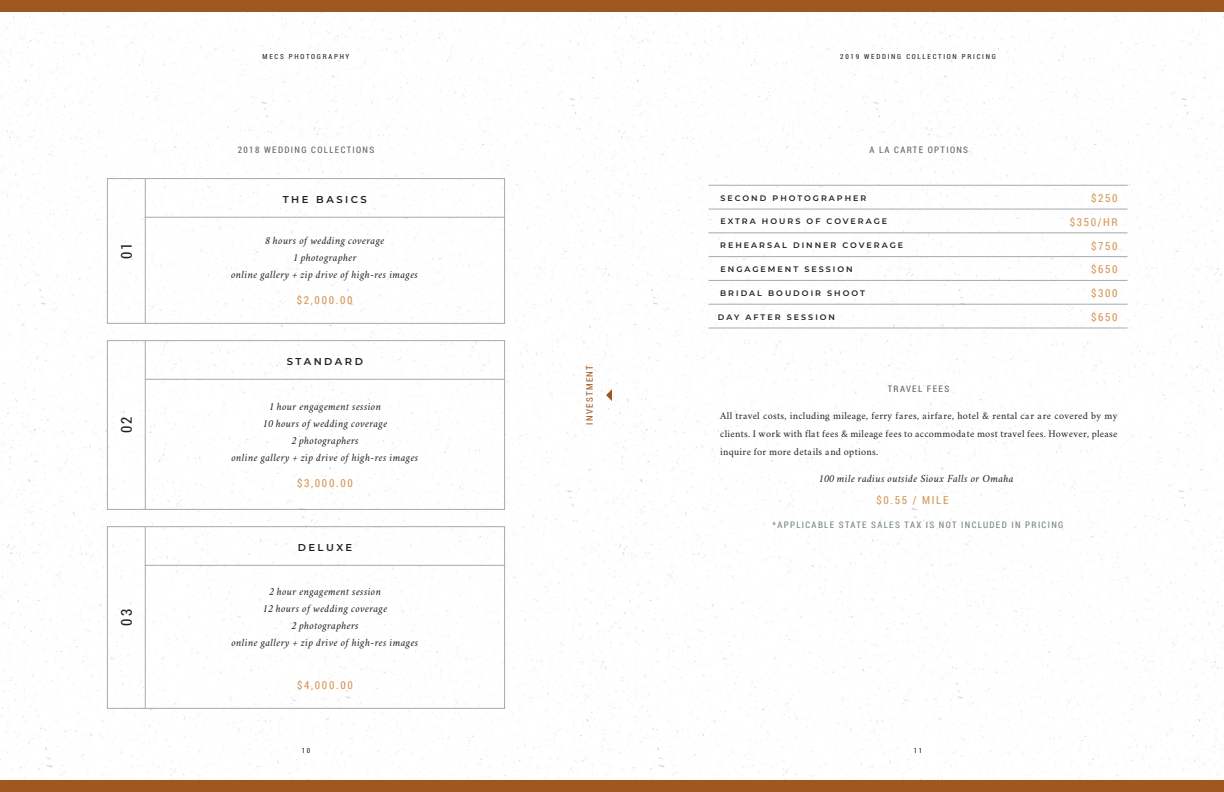
<style>
.page{position:relative;width:1224px;height:792px;background:#fff}
.page>*{position:absolute;margin:0;border:0;box-sizing:border-box;transform-origin:0 0}
.t1{font:15px "Roboto Condensed";color:#231f20}
.t2{font:italic 11px/17px "Crimson";letter-spacing:.03em;color:#231f20;text-align:center}
.t3{font:11px "Roboto Condensed";letter-spacing:.15em;color:#d59857}
.t4{font:10px/18px "Crimson";letter-spacing:.03em;color:#231f20;text-align:justify}
.t5{font:600 10px "Montserrat";letter-spacing:.25em;color:#231f20}
.t6{font:9px "Roboto Condensed";letter-spacing:.15em;color:#636366}
.t7{font:9px "Roboto Condensed";letter-spacing:.15em;color:#758578}
.t8{font:9px "Roboto Condensed";letter-spacing:.15em;color:#9f561f}
.t9{font:600 8px "Montserrat";letter-spacing:.25em;color:#231f20}
.t10{font:7px "Roboto Condensed";letter-spacing:.25em;color:#231f20}
</style>
<div class="page">
<img style="left:613px;top:11px;width:611px;height:770px">
<div style="left:107px;top:178px;width:398px;height:145px;border:1px solid #a8a9ad"></div>
<hr style="left:145px;top:179px;width:1px;height:144px;background:#a8a9ad">
<hr style="left:145px;top:217px;width:360px;height:1px;background:#a8a9ad">
<div style="left:107px;top:527px;width:398px;height:181px;border:1px solid #a8a9ad"></div>
<hr style="left:145px;top:527px;width:1px;height:181px;background:#a8a9ad">
<hr style="left:145px;top:565px;width:360px;height:1px;background:#a8a9ad">
<div style="left:107px;top:340px;width:398px;height:170px;border:1px solid #a8a9ad"></div>
<hr style="left:145px;top:341px;width:1px;height:169px;background:#a8a9ad">
<hr style="left:145px;top:379px;width:360px;height:1px;background:#a8a9ad">
<hr style="left:708px;top:209px;width:420px;height:1px;background:#a8a9ad">
<hr style="left:708px;top:233px;width:420px;height:1px;background:#a8a9ad">
<hr style="left:708px;top:256px;width:420px;height:1px;background:#a8a9ad">
<hr style="left:708px;top:280px;width:420px;height:1px;background:#a8a9ad">
<hr style="left:708px;top:304px;width:420px;height:1px;background:#a8a9ad">
<hr style="left:708px;top:328px;width:420px;height:1px;background:#a8a9ad">
<hr style="left:708px;top:185px;width:420px;height:1px;background:#a8a9ad">
<svg style="left:606px;top:389px;width:6px;height:12px"></svg>
<div style="left:0;top:0;width:1224px;height:11px;background:#9f561f"></div>
<div style="left:0;top:781px;width:1224px;height:11px;background:#9f561f"></div>
<p class="t1" style="left:116px;top:259px;width:18px;rotate:-90deg">01</p>
<p class="t1" style="left:116px;top:433px;width:18px;rotate:-90deg">02</p>
<p class="t1" style="left:116px;top:626px;width:18px;rotate:-90deg">03</p>
<p class="t10" style="left:263px;top:52px;width:88px">MECS PHOTOGRAPHY</p>
<p class="t10" style="left:840px;top:52px;width:157px">2019 WEDDING COLLECTION PRICING</p>
<p class="t6" style="left:238px;top:143px;width:138px">2018 WEDDING COLLECTIONS</p>
<p class="t6" style="left:869px;top:143px;width:100px">A LA CARTE OPTIONS</p>
<p class="t5" style="left:283px;top:192px;width:86px">THE BASICS</p>
<p class="t2" style="left:265px;top:232px;width:121px">8 hours of wedding coverage</p>
<p class="t2" style="left:231px;top:249px;width:188px">1 photographer<br>online gallery + zip drive of high-res images</p>
<p class="t3" style="left:297px;top:293px;width:57px">$2,000.00</p>
<p class="t5" style="left:287px;top:354px;width:78px">STANDARD</p>
<p class="t2" style="left:269px;top:398px;width:114px">1 hour engagement session</p>
<p class="t2" style="left:263px;top:415px;width:126px">10 hours of wedding coverage</p>
<p class="t2" style="left:291px;top:432px;width:69px">2 photographers</p>
<p class="t2" style="left:232px;top:449px;width:188px">online gallery + zip drive of high-res images</p>
<p class="t3" style="left:297px;top:475px;width:57px">$3,000.00</p>
<p class="t5" style="left:298px;top:540px;width:56px">DELUXE</p>
<p class="t2" style="left:269px;top:583px;width:114px">2 hour engagement session</p>
<p class="t2" style="left:263px;top:600px;width:126px">12 hours of wedding coverage</p>
<p class="t2" style="left:291px;top:617px;width:69px">2 photographers</p>
<p class="t2" style="left:232px;top:634px;width:188px">online gallery + zip drive of high-res images</p>
<p class="t3" style="left:297px;top:677px;width:57px">$4,000.00</p>
<p class="t8" style="left:583px;top:425px;width:61px;rotate:-90deg">INVESTMENT</p>
<p class="t9" style="left:721px;top:192px;width:147px">SECOND PHOTOGRAPHER</p>
<p class="t3" style="left:1091px;top:190px;width:28px">$250</p>
<p class="t9" style="left:721px;top:216px;width:168px">EXTRA HOURS OF COVERAGE</p>
<p class="t3" style="left:1070px;top:214px;width:50px">$350/HR</p>
<p class="t3" style="left:1091px;top:238px;width:28px">$750</p>
<p class="t3" style="left:1091px;top:262px;width:28px">$650</p>
<p class="t9" style="left:720px;top:240px;width:185px">REHEARSAL DINNER COVERAGE</p>
<p class="t9" style="left:721px;top:264px;width:134px">ENGAGEMENT SESSION</p>
<p class="t9" style="left:720px;top:287px;width:146px">BRIDAL BOUDOIR SHOOT</p>
<p class="t9" style="left:718px;top:311px;width:119px">DAY AFTER SESSION</p>
<p class="t3" style="left:1091px;top:286px;width:28px">$300</p>
<p class="t3" style="left:1091px;top:309px;width:28px">$650</p>
<p class="t6" style="left:888px;top:382px;width:63px">TRAVEL FEES</p>
<p class="t4" style="left:720px;top:406px;width:399px">All travel costs, including mileage, ferry fares, airfare, hotel &amp; rental car are covered by my clients. I work with flat fees &amp; mileage fees to accommodate most travel fees. However, please inquire for more details and options.</p>
<p class="t2" style="left:818px;top:470px;width:197px">100 mile radius outside Sioux Falls or Omaha</p>
<p class="t3" style="left:876px;top:493px;width:74px">$0.55 / MILE</p>
<p class="t7" style="left:773px;top:518px;width:292px">*APPLICABLE STATE SALES TAX IS NOT INCLUDED IN PRICING</p>
<p class="t10" style="left:302px;top:745px;width:10px">10</p>
<p class="t10" style="left:914px;top:745px;width:10px">11</p>
</div>
